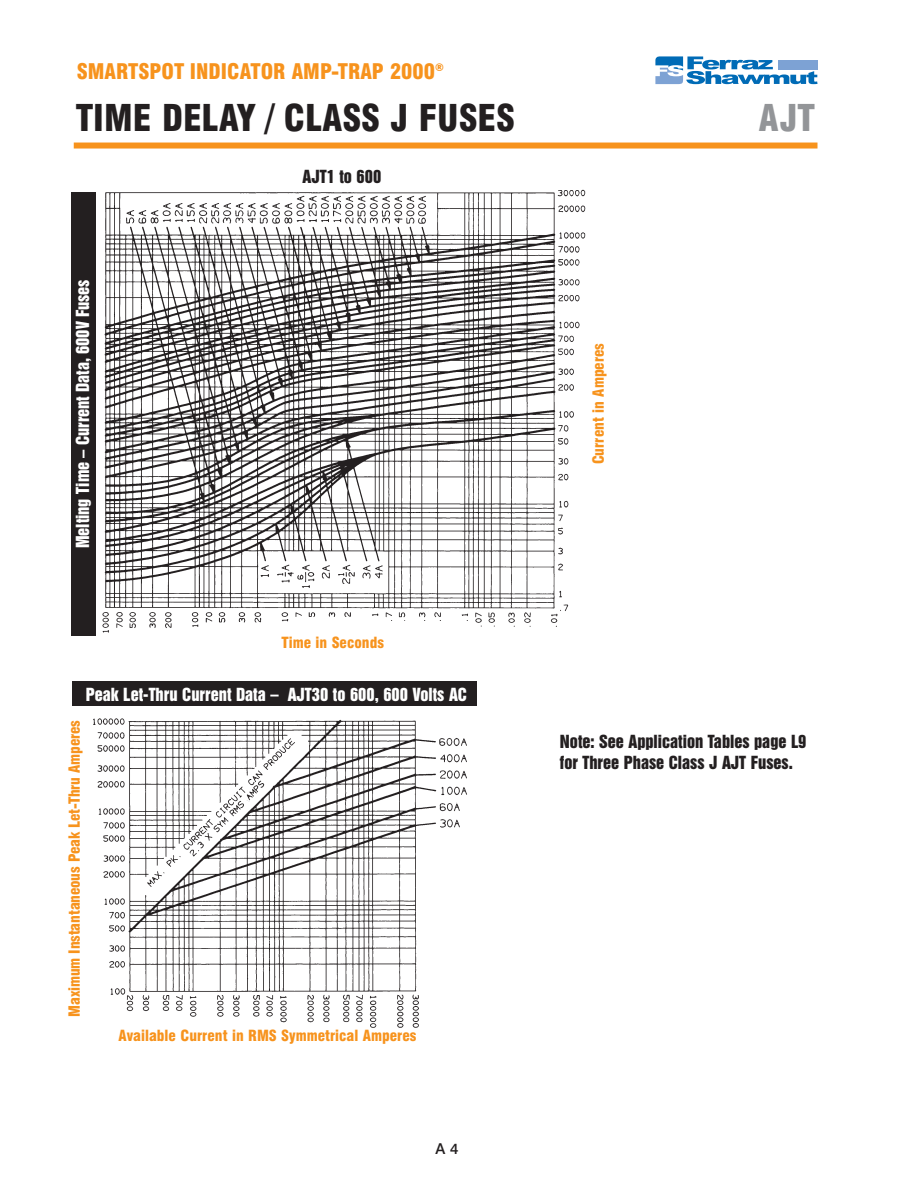
<style>
.page{position:relative;width:918px;height:1188px;background:#fff}
.page>*{position:absolute;margin:0;border:0;box-sizing:border-box;transform-origin:0 0}
.t1{font:900 condensed 36px "Swiss 721 BT";color:#231f20}
.t2{font:900 condensed 36px "Swiss 721 BT";color:#939598}
.t3{font:900 condensed 21px "Swiss 721 BT";color:#f7931d}
.t4{font:16.5px "Swiss 921 BT Regular A";color:#fff}
.t5{font:16.5px/21px "Swiss 921 BT Regular A";color:#231f20}
.t6{font:900 condensed 15px "Swiss 721 BT";color:#f7931d}
.t7{font:500 15px "Swiss 721 BT";color:#231f20}
</style>
<div class="page">
<div style="left:74px;top:143px;width:744px;height:6px;background:#f7931d"></div>
<img style="left:102px;top:189px;width:484px;height:444px">
<img style="left:93px;top:718px;width:374px;height:310px">
<div style="left:71px;top:192px;width:25px;height:443px;background:#231f20"></div>
<div style="left:103px;top:168px;width:477px;height:22px;background:#fff"></div>
<div style="left:72px;top:681px;width:404px;height:25px;background:#231f20"></div>
<svg style="left:655px;top:56px;width:163px;height:28px"></svg>
<div style="left:778px;top:60px;width:39px;height:9px;background:#7da2d4"></div>
<h2 class="t3" style="left:77px;top:64px;width:369px">SMARTSPOT INDICATOR AMP-TRAP 2000<sup>®</sup></h2>
<h1 class="t1" style="left:76px;top:105px;width:441px">TIME DELAY / CLASS J FUSES</h1>
<p class="t4" style="left:74px;top:548px;width:270px;rotate:-90deg">Melting Time – Current Data, 600V Fuses</p>
<p class="t5" style="left:303px;top:167px;width:80px">AJT1 to 600</p>
<p class="t6" style="left:281px;top:637px;width:104px">Time in Seconds</p>
<p class="t4" style="left:86px;top:685px;width:383px">Peak Let-Thru Current Data – AJT30 to 600, 600 Volts AC</p>
<p class="t6" style="left:69px;top:1017px;width:298px;rotate:-90deg">Maximum Instantaneous Peak Let-Thru Amperes</p>
<p class="t6" style="left:119px;top:1031px;width:299px">Available Current in RMS Symmetrical Amperes</p>
<p class="t7" style="left:436px;top:1143px;width:24px">A 4</p>
<p class="t6" style="left:593px;top:464px;width:123px;rotate:-90deg">Current in Amperes</p>
<h1 class="t2" style="left:759px;top:106px;width:58px">AJT</h1>
<p class="t5" style="left:560px;top:732px;width:248px">Note: See Application Tables page L9 for Three Phase Class J AJT Fuses.</p>
</div>
